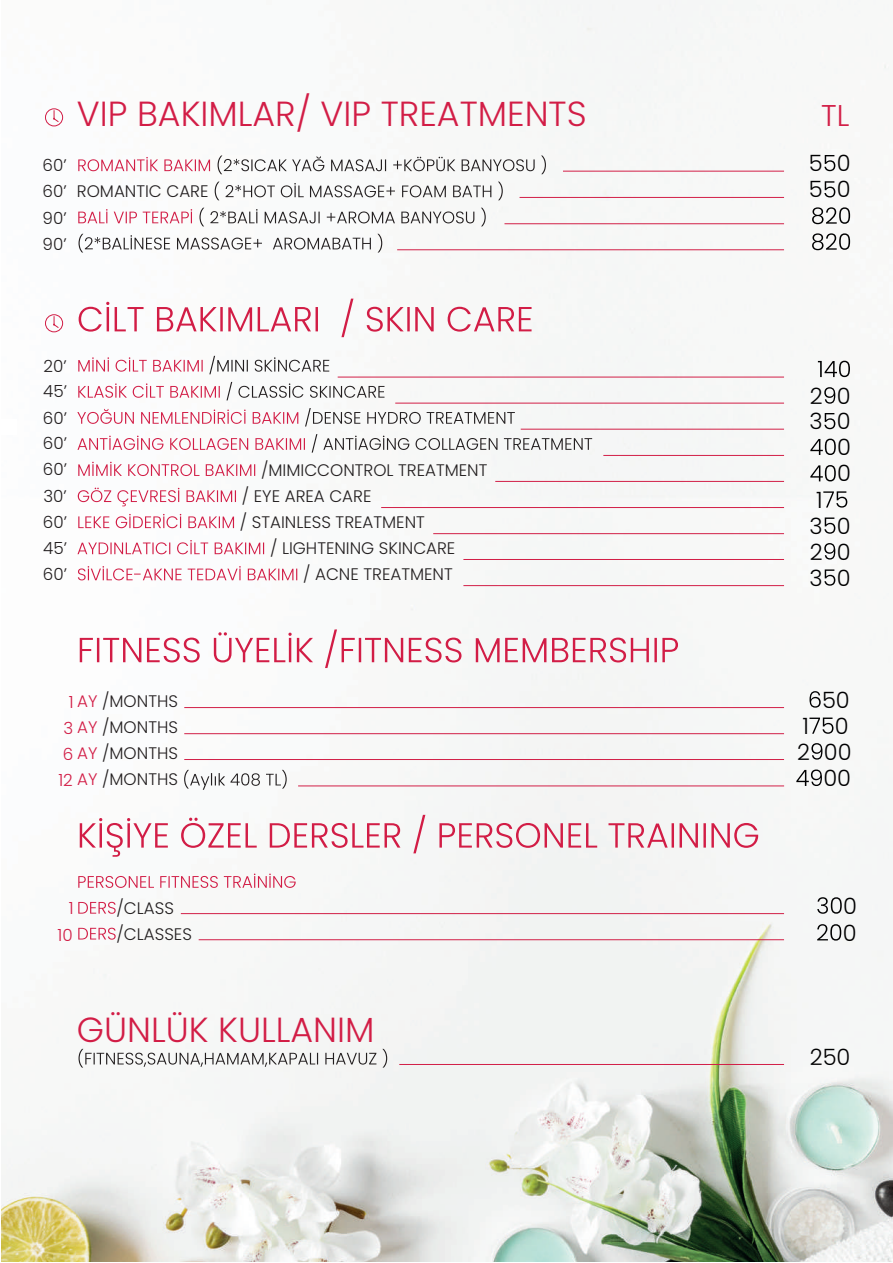
<style>
.page{position:relative;width:893px;height:1263px;background:#fff}
.page>*{position:absolute;margin:0;border:0;box-sizing:border-box;transform-origin:0 0}
.t1{font:300 34.8px "Poppins";color:#d21d46}
.t2{font:300 30px "Poppins";color:#d21f47}
.t3{font:300 22.5px/26.1px "Poppins";color:#000001}
.t4{font:300 16.8px/26.1px "Poppins";color:#231f20}
.t5{font:300 16.8px/26.8px "Poppins";color:#d21d46;text-align:right}
.s1{color:#d21d46}
</style>
<div class="page">
<img style="left:1px;top:0;width:892px;height:1262px">
<div style="left:0;top:419px;width:17px;height:16px;background:#fff"></div>
<svg style="left:215px;top:182px;width:288px;height:18px"></svg>
<svg style="left:78px;top:209px;width:114px;height:14px"></svg>
<svg style="left:199px;top:208px;width:287px;height:18px"></svg>
<svg style="left:79px;top:234px;width:303px;height:18px"></svg>
<svg style="left:79px;top:299px;width:453px;height:38px"></svg>
<svg style="left:78px;top:357px;width:125px;height:15px"></svg>
<svg style="left:209px;top:356px;width:120px;height:18px"></svg>
<svg style="left:78px;top:383px;width:142px;height:15px"></svg>
<svg style="left:226px;top:382px;width:158px;height:18px"></svg>
<svg style="left:77px;top:409px;width:221px;height:15px"></svg>
<svg style="left:305px;top:408px;width:210px;height:18px"></svg>
<svg style="left:77px;top:436px;width:228px;height:14px"></svg>
<svg style="left:312px;top:434px;width:280px;height:19px"></svg>
<svg style="left:78px;top:462px;width:177px;height:14px"></svg>
<svg style="left:78px;top:488px;width:158px;height:18px"></svg>
<svg style="left:78px;top:514px;width:156px;height:14px"></svg>
<svg style="left:77px;top:540px;width:187px;height:14px"></svg>
<svg style="left:78px;top:566px;width:219px;height:14px"></svg>
<svg style="left:80px;top:629px;width:598px;height:39px"></svg>
<svg style="left:184px;top:770px;width:103px;height:20px"></svg>
<svg style="left:80px;top:815px;width:678px;height:42px"></svg>
<svg style="left:78px;top:873px;width:218px;height:15px"></svg>
<svg style="left:78px;top:902px;width:38px;height:12px"></svg>
<svg style="left:78px;top:928px;width:38px;height:12px"></svg>
<svg style="left:79px;top:1049px;width:308px;height:18px"></svg>
<div style="left:45px;top:108px;width:18px;height:18px;border:1px solid #d21d46;border-radius:50%"></div>
<svg style="left:53px;top:110px;width:6px;height:13px"></svg>
<div style="left:45px;top:314px;width:18px;height:18px;border:1px solid #d21d46;border-radius:50%"></div>
<svg style="left:53px;top:315px;width:6px;height:14px"></svg>
<svg style="left:824px;top:155px;width:11px;height:16px"></svg>
<svg style="left:824px;top:181px;width:11px;height:16px"></svg>
<svg style="left:812px;top:207px;width:38px;height:17px"></svg>
<svg style="left:818px;top:361px;width:32px;height:16px"></svg>
<svg style="left:824px;top:387px;width:11px;height:17px"></svg>
<svg style="left:824px;top:413px;width:11px;height:16px"></svg>
<svg style="left:810px;top:439px;width:26px;height:16px"></svg>
<svg style="left:810px;top:465px;width:26px;height:16px"></svg>
<svg style="left:823px;top:491px;width:24px;height:17px"></svg>
<svg style="left:824px;top:517px;width:11px;height:17px"></svg>
<svg style="left:824px;top:543px;width:11px;height:16px"></svg>
<svg style="left:824px;top:569px;width:11px;height:17px"></svg>
<svg style="left:809px;top:691px;width:12px;height:17px"></svg>
<svg style="left:809px;top:717px;width:24px;height:17px"></svg>
<svg style="left:811px;top:743px;width:11px;height:17px"></svg>
<svg style="left:796px;top:769px;width:26px;height:17px"></svg>
<svg style="left:817px;top:924px;width:24px;height:16px"></svg>
<svg style="left:817px;top:897px;width:25px;height:17px"></svg>
<hr style="left:563px;top:171px;width:221px;height:1px;background:#d21f47">
<hr style="left:520px;top:197px;width:264px;height:1px;background:#d21f47">
<hr style="left:504px;top:223px;width:280px;height:1px;background:#d21f47">
<svg style="left:812px;top:233px;width:38px;height:17px"></svg>
<hr style="left:397px;top:249px;width:387px;height:1px;background:#d21f47">
<hr style="left:338px;top:377px;width:446px;height:1px;background:#d21f47">
<hr style="left:395px;top:403px;width:389px;height:1px;background:#d21f47">
<hr style="left:521px;top:429px;width:263px;height:1px;background:#d21f47">
<hr style="left:603px;top:455px;width:181px;height:1px;background:#d21f47">
<hr style="left:495px;top:481px;width:289px;height:1px;background:#d21f47">
<hr style="left:381px;top:507px;width:403px;height:1px;background:#d21f47">
<hr style="left:433px;top:533px;width:351px;height:1px;background:#d21f47">
<hr style="left:463px;top:585px;width:321px;height:1px;background:#d21f47">
<hr style="left:463px;top:559px;width:321px;height:1px;background:#d21f47">
<hr style="left:184px;top:707px;width:600px;height:1px;background:#d21f47">
<hr style="left:184px;top:733px;width:600px;height:1px;background:#d21f47">
<hr style="left:184px;top:759px;width:600px;height:1px;background:#d21f47">
<hr style="left:298px;top:786px;width:486px;height:1px;background:#d21f47">
<hr style="left:199px;top:939px;width:585px;height:1px;background:#d21f47">
<hr style="left:181px;top:913px;width:603px;height:1px;background:#d21f47">
<hr style="left:399px;top:1064px;width:385px;height:1px;background:#d21f47">
<svg style="left:78px;top:157px;width:132px;height:14px"></svg>
<svg style="left:218px;top:155px;width:328px;height:19px"></svg>
<p class="t4" style="left:43px;top:152px;width:26px;text-align:justify">60’ 60’ 90’ 90’</p>
<h1 class="t1" style="left:77px;top:94px;width:511px">VIP BAKIMLAR/ VIP TREATMENTS</h1>
<p class="t4" style="left:77px;top:178px;width:133px">ROMANTIC CARE</p>
<p class="t4" style="left:43px;top:353px;width:25px;line-height:25.2px">20’<br>45’</p>
<p class="t4" style="left:43px;top:405px;width:26px;line-height:25.3px;text-align:justify">60’ 60’ 60’</p>
<p class="t4" style="left:43px;top:483px;width:26px">30’<br>60’</p>
<p class="t4" style="left:43px;top:535px;width:25px">45’</p>
<p class="t4" style="left:43px;top:562px;width:26px">60’</p>
<p class="t4" style="left:261px;top:457px;width:228px">/MIMICCONTROL TREATMENT</p>
<p class="t4" style="left:242px;top:483px;width:131px">/ EYE AREA CARE</p>
<p class="t4" style="left:240px;top:509px;width:186px">/ STAINLESS TREATMENT</p>
<p class="t4" style="left:270px;top:535px;width:187px">/ LIGHTENING SKINCARE</p>
<p class="t4" style="left:303px;top:561px;width:151px">/ ACNE TREATMENT</p>
<p class="t4" style="left:58px;top:688px;width:121px;text-align:right"><span class="s1">1 AY</span> /MONTHS<br><span class="s1">3 AY</span> /MONTHS<br><span class="s1">6 AY</span> /MONTHS<br><span class="s1">12 AY</span> /MONTHS</p>
<p class="t5" style="left:58px;top:894px;width:18px">1<br>10</p>
<p class="t4" style="left:117px;top:895px;width:77px">/CLASS /CLASSES</p>
<h1 class="t1" style="left:77px;top:1009px;width:299px">GÜNLÜK KULLANIM</h1>
<h2 class="t2" style="left:821px;top:98px;width:30px">TL</h2>
<h3 class="t3" style="left:809px;top:150px;width:43px">5 0<br>5 0</h3>
<h3 class="t3" style="left:810px;top:383px;width:42px">2 0</h3>
<h3 class="t3" style="left:810px;top:408px;width:42px">3 0</h3>
<h3 class="t3" style="left:837px;top:434px;width:15px">0</h3>
<h3 class="t3" style="left:837px;top:461px;width:15px">0</h3>
<h3 class="t3" style="left:816px;top:487px;width:8px">1</h3>
<h3 class="t3" style="left:810px;top:513px;width:42px">3 0</h3>
<h3 class="t3" style="left:810px;top:539px;width:42px">2 0</h3>
<h3 class="t3" style="left:810px;top:565px;width:42px">3 0</h3>
<h3 class="t3" style="left:797px;top:687px;width:56px;text-align:right">50<br>1 0<br>2 00<br>00</h3>
<h3 class="t3" style="left:843px;top:893px;width:15px">0</h3>
<h3 class="t3" style="left:843px;top:920px;width:15px">0</h3>
<h3 class="t3" style="left:810px;top:1044px;width:42px">250</h3>
</div>
